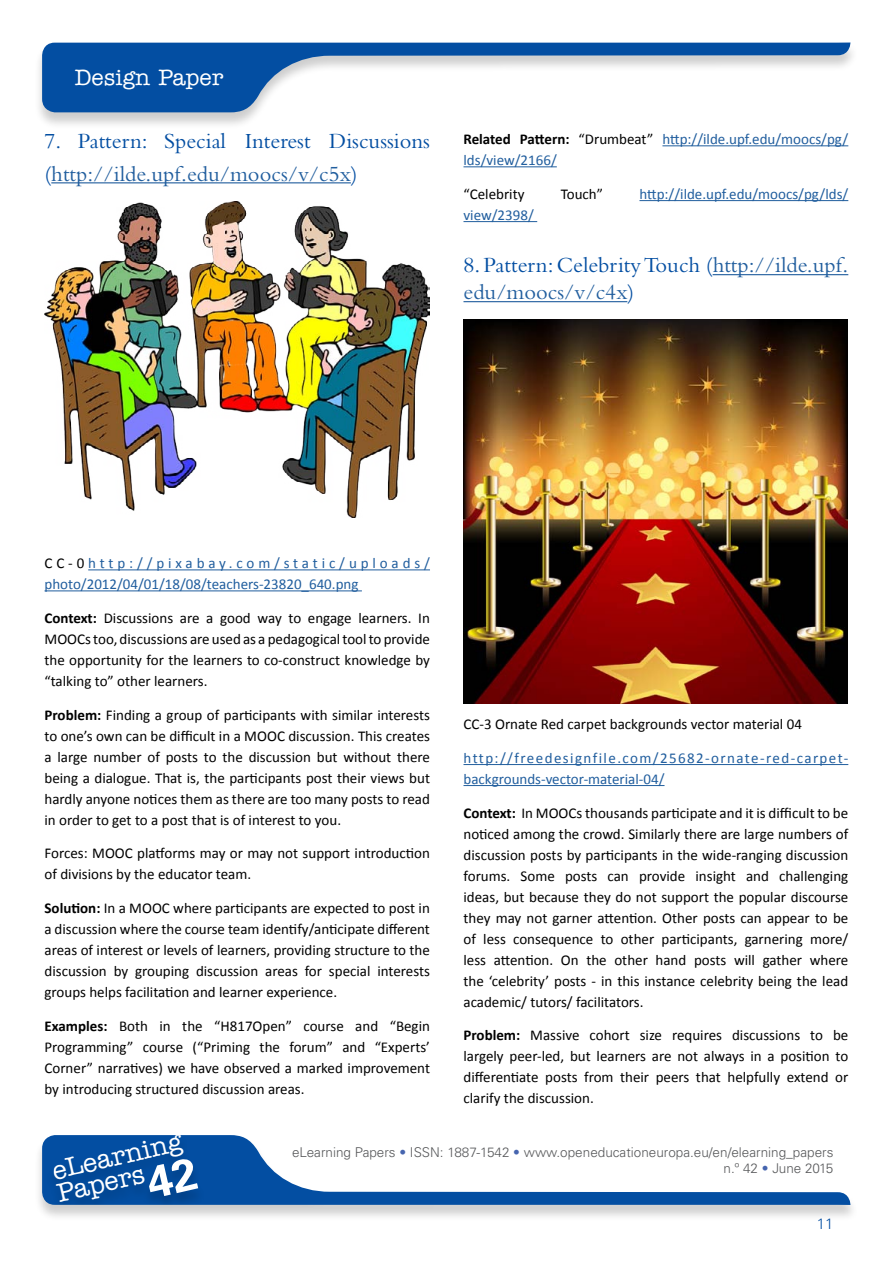
<style>
.page{position:relative;width:893px;height:1263px;background:#fff}
.page>*{position:absolute;margin:0;border:0;box-sizing:border-box;transform-origin:0 0}
.t1{font:500 26.25px/23.1px "American Typewriter Std";color:#fff}
.t2{font:22.5px/32.4px "Bembo Std";color:#034ea2}
.t3{font:22.5px/27px "Bembo Std";color:#215e9e}
.t4{font:500 22.5px "American Typewriter Std";color:#fff}
.t5{font:15px/21px "Calibri";color:#000;text-align:justify}
.t6{font:15px/21px "Calibri";color:#215e9e}
.t7{font:15px/21px "Calibri";letter-spacing:.085em;color:#215e9e}
.t8{font:300 15px "Univers LT Std";color:#034ea2}
.t9{font:300 13.5px/16.2px "Univers LT Std";color:#58595b;text-align:right}
.s1{color:#215e9e}
.s2{font-weight:700;color:#000}
.s3{color:#000}
.s4{color:#034ea2}
.s5{font-weight:700}
.s6{font-family:"Univers LT Std";font-weight:700;font-size:45px}
.s7{color:#4665af}
</style>
<div class="page">
<div style="left:33px;top:1135px;width:825px;height:87px;background:#000;opacity:.2"></div>
<svg style="left:42px;top:1135px;width:808px;height:70px"></svg>
<div style="left:46px;top:1135px;width:160px;height:70px;background:#024b9c"></div>
<div style="left:33px;top:42px;width:825px;height:87px;background:#000;opacity:.2"></div>
<svg style="left:42px;top:43px;width:808px;height:69px"></svg>
<hr style="left:51px;top:182px;width:300px;height:1px;background:#215e9e">
<hr style="left:88px;top:569px;width:342px;height:1px;background:#215e9e">
<hr style="left:45px;top:590px;width:317px;height:1px;background:#215e9e">
<img style="left:45px;top:201px;width:384px;height:317px">
<hr style="left:662px;top:145px;width:186px;height:1px;background:#215e9e">
<hr style="left:463px;top:166px;width:94px;height:1px;background:#215e9e">
<hr style="left:639px;top:200px;width:209px;height:1px;background:#215e9e">
<hr style="left:463px;top:221px;width:74px;height:1px;background:#215e9e">
<hr style="left:713px;top:274px;width:135px;height:1px;background:#215e9e">
<hr style="left:463px;top:301px;width:164px;height:1px;background:#215e9e">
<hr style="left:463px;top:764px;width:385px;height:1px;background:#215e9e">
<hr style="left:463px;top:785px;width:201px;height:1px;background:#215e9e">
<img style="left:463px;top:320px;width:384px;height:383px">
<h2 class="t4" style="left:75px;top:65px;width:150px">Design Paper</h2>
<h2 class="t2" style="left:45px;top:125px;width:387px">7. Pattern: Special Interest Discussions (<span class="s1">http://ilde.upf.edu/moocs/v/c5x</span>)</h2>
<p class="t6" style="left:463px;top:129px;width:386px"><span class="s2">Related Pattern:</span> <span class="s3">“Drumbeat”</span> http://ilde.upf.edu/moocs/pg/ lds/view/2166/</p>
<p class="t5" style="left:463px;top:183px;width:63px">“Celebrity</p>
<p class="t5" style="left:561px;top:183px;width:44px">Touch”</p>
<p class="t6" style="left:639px;top:183px;width:210px">http://ilde.upf.edu/moocs/pg/lds/</p>
<p class="t6" style="left:463px;top:204px;width:72px">view/2398/</p>
<h2 class="t3" style="left:463px;top:251px;width:386px"><span class="s4">8. Pattern: Celebrity Touch (</span>http://ilde.upf. edu/moocs/v/c4x<span class="s4">)</span></h2>
<p class="t6" style="left:45px;top:553px;width:387px"><span class="s3">CC-0</span>http://pixabay.com/static/uploads/ photo/2012/04/01/18/08/teachers-23820_640.png</p>
<p class="t5" style="left:45px;top:607px;width:387px"><span class="s5">Context:</span> Discussions are a good way to engage learners. In MOOCs too, discussions are used as a pedagogical tool to provide the opportunity for the learners to co-construct knowledge by “talking to” other learners.</p>
<p class="t5" style="left:45px;top:704px;width:387px"><span class="s5">Problem:</span> Finding a group of participants with similar interests to one’s own can be difficult in a MOOC discussion. This creates a large number of posts to the discussion but without there being a dialogue. That is, the participants post their views but hardly anyone notices them as there are too many posts to read in order to get to a post that is of interest to you.</p>
<p class="t5" style="left:45px;top:843px;width:387px">Forces: MOOC platforms may or may not support introduction of divisions by the educator team.</p>
<p class="t5" style="left:45px;top:898px;width:387px"><span class="s5">Solution:</span> In a MOOC where participants are expected to post in a discussion where the course team identify/anticipate different areas of interest or levels of learners, providing structure to the discussion by grouping discussion areas for special interests groups helps facilitation and learner experience.</p>
<p class="t5" style="left:45px;top:1015px;width:387px"><span class="s5">Examples:</span> Both in the “H817Open” course and “Begin Programming” course (“Priming the forum” and “Experts’ Corner” narratives) we have observed a marked improvement by introducing structured discussion areas.</p>
<p class="t5" style="left:463px;top:714px;width:340px">CC-3 Ornate Red carpet backgrounds vector material 04</p>
<p class="t7" style="left:463px;top:747px;width:386px">http://freedesignfile.com/25682-ornate-red-carpet&shy;backgrounds-vector-material-04/</p>
<p class="t5" style="left:463px;top:802px;width:386px"><span class="s5">Context:</span> In MOOCs thousands participate and it is difficult to be noticed among the crowd. Similarly there are large numbers of discussion posts by participants in the wide-ranging discussion forums. Some posts can provide insight and challenging ideas, but because they do not support the popular discourse they may not garner attention. Other posts can appear to be of less consequence to other participants, garnering more/ less attention. On the other hand posts will gather where the ‘celebrity’ posts - in this instance celebrity being the lead academic/ tutors/ facilitators.</p>
<p class="t5" style="left:463px;top:1025px;width:386px"><span class="s5">Problem:</span> Massive cohort size requires discussions to be largely peer-led, but learners are not always in a position to differentiate posts from their peers that helpfully extend or clarify the discussion.</p>
<h1 class="t1" style="left:50px;top:1160px;width:141px;rotate:-13deg">eLearning<br>Papers<span class="s6">42</span></h1>
<p class="t9" style="left:292px;top:1144px;width:543px">eLearning Papers <span class="s7">•</span> ISSN: 1887-1542 <span class="s7">•</span> www.openeducationeuropa.eu/en/elearning_papers n.º 42 <span class="s7">•</span> June 2015</p>
<p class="t8" style="left:817px;top:1215px;width:18px">11</p>
</div>
